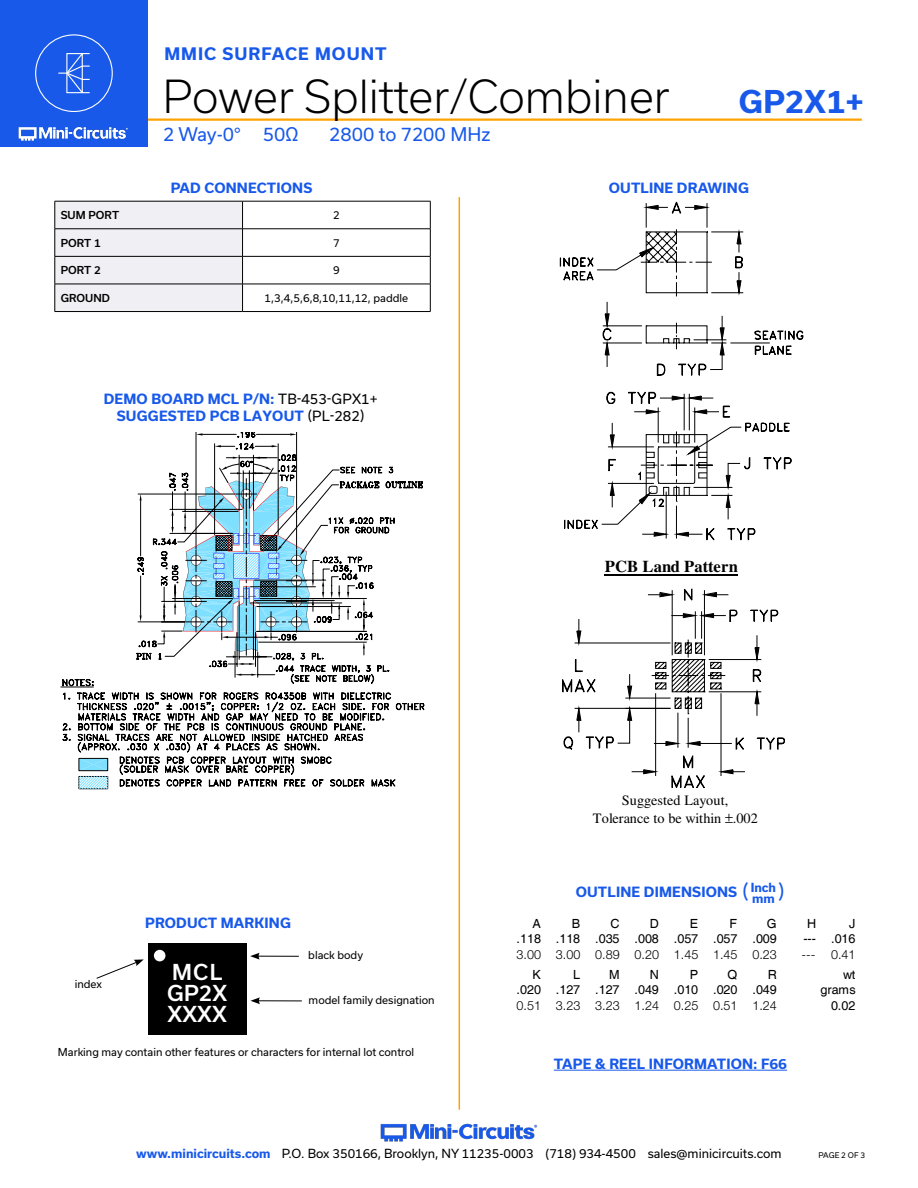
<style>
.page{position:relative;width:918px;height:1188px;background:#fff}
.page>*{position:absolute;margin:0;border:0;box-sizing:border-box;transform-origin:0 0}
.t1{font:300 43.5px "Usual";color:#000}
.t2{font:700 30px "Usual";color:#1859ea}
.Eyebrow{font:500 21px "Usual";color:#fff}
.Blue_Headers{font:19.5px "Usual";color:#1859ea}
.t3{font:18px "Usual";color:#1859ea}
.t4{font:700 16.5px "Usual";letter-spacing:.065em;color:#1859ea}
.t5{font:700 16.5px "Times";letter-spacing:.005em;color:#000}
.t6{font:14.25px/17.7px "Times";color:#000;text-align:center}
.Blue_Headers-2{font:700 13.5px "Usual";letter-spacing:.015em;color:#1859ea}
.Demo_Board{font:700 13.5px "Usual";letter-spacing:.015em;color:#1859ea}
.t7{font:12.6px "Helvetica";letter-spacing:-.01em;color:#000}
.t8{font:300 12.6px "Helvetica Neue";color:#000}
.t9{font:12px "Usual";color:#000}
.Blue_Headers-3{font:700 12px "Usual";color:#1859ea}
.Figure_text{font:10.5px "Usual";color:#000}
.Product_Marking_Copy{font:10.5px "Usual";color:#000}
.Table_Body_Center{font:10.5px "Usual";color:#000}
.Table_Header_Left_Justified{font:500 10.5px "Usual";color:#000}
.t10{font:7.5px "Usual";color:#000}
.s1{font-weight:400;color:#000}
.s2{font-weight:700;color:#1859ea}
</style>
<div class="page">
<hr style="left:129px;top:118px;width:733px;height:3px;background:#ffa300">
<img style="left:380px;top:1108px;width:158px;height:34px">
<div style="left:0;top:0;width:147px;height:147px;background:#1859ea"></div>
<img style="left:18px;top:126px;width:110px;height:15px">
<div style="left:35px;top:34px;width:78px;height:78px;border:1px solid #fff;border-radius:50%"></div>
<svg style="left:58px;top:53px;width:32px;height:41px"></svg>
<hr style="left:243px;top:201px;width:187px;height:1px;background:#000">
<hr style="left:243px;top:229px;width:187px;height:1px;background:#000">
<hr style="left:243px;top:256px;width:187px;height:1px;background:#000">
<hr style="left:243px;top:284px;width:187px;height:1px;background:#000">
<svg style="left:55px;top:201px;width:188px;height:110px"></svg>
<svg style="left:430px;top:201px;width:1px;height:110px"></svg>
<hr style="left:55px;top:311px;width:188px;height:1px;background:#000">
<hr style="left:243px;top:311px;width:187px;height:1px;background:#000">
<div style="left:148px;top:944px;width:98px;height:91px;background:#000"></div>
<div style="left:154px;top:950px;width:11px;height:11px;background:#fff;border-radius:50%"></div>
<hr style="left:257px;top:956px;width:42px;height:1px;background:#000">
<svg style="left:250px;top:953px;width:10px;height:7px"></svg>
<hr style="left:258px;top:1000px;width:44px;height:1px;background:#000">
<svg style="left:250px;top:997px;width:10px;height:7px"></svg>
<svg style="left:96px;top:959px;width:48px;height:20px"></svg>
<hr style="left:459px;top:197px;width:1px;height:913px;background:#ffa300">
<svg style="left:564px;top:201px;width:240px;height:339px"></svg>
<svg style="left:60px;top:432px;width:365px;height:358px"></svg>
<hr style="left:554px;top:1070px;width:233px;height:1px;background:#1859ea">
<svg style="left:562px;top:574px;width:223px;height:214px"></svg>
<h3 class="t4" style="left:164px;top:45px;width:224px">MMIC SURFACE MOUNT</h3>
<h1 class="t1" style="left:163px;top:71px;width:508px">Power Splitter/Combiner</h1>
<h3 class="t3" style="left:163px;top:124px;width:137px">2 Way-0° 50Ω</h3>
<h3 class="t3" style="left:329px;top:124px;width:163px">2800 to 7200 MHz</h3>
<h2 class="t2" style="left:739px;top:84px;width:127px">GP2X1+</h2>
<p class="Blue_Headers-2" style="left:171px;top:180px;width:143px">PAD CONNECTIONS</p>
<p class="Table_Header_Left_Justified" style="left:61px;top:209px;width:60px">SUM PORT</p>
<p class="Table_Body_Center" style="left:333px;top:209px;width:8px">2</p>
<p class="Table_Header_Left_Justified" style="left:61px;top:237px;width:42px">PORT 1</p>
<p class="Table_Body_Center" style="left:333px;top:237px;width:8px">7</p>
<p class="Table_Header_Left_Justified" style="left:61px;top:264px;width:42px">PORT 2</p>
<p class="Table_Body_Center" style="left:333px;top:264px;width:8px">9</p>
<p class="Table_Header_Left_Justified" style="left:61px;top:292px;width:51px">GROUND</p>
<p class="Table_Body_Center" style="left:265px;top:292px;width:145px">1,3,4,5,6,8,10,11,12, paddle</p>
<p class="Demo_Board" style="left:104px;top:391px;width:275px">DEMO BOARD MCL P/N: <span class="s1">TB-453-GPX1+</span></p>
<p class="Demo_Board" style="left:117px;top:408px;width:249px">SUGGESTED PCB LAYOUT <span class="s1">(PL-282)</span></p>
<p class="Blue_Headers-2" style="left:609px;top:180px;width:142px">OUTLINE DRAWING</p>
<p class="t5" style="left:605px;top:557px;width:135px">PCB Land Pattern</p>
<p class="Product_Marking_Copy" style="left:75px;top:978px;width:29px">index</p>
<p class="Blue_Headers-2" style="left:145px;top:915px;width:147px">PRODUCT MARKING</p>
<p class="Eyebrow" style="left:172px;top:960px;width:52px">MCL</p>
<p class="Eyebrow" style="left:167px;top:981px;width:61px">GP2X</p>
<p class="Eyebrow" style="left:168px;top:1002px;width:61px">XXXX</p>
<p class="Product_Marking_Copy" style="left:308px;top:949px;width:56px">black body</p>
<p class="Product_Marking_Copy" style="left:309px;top:994px;width:128px">model family designation</p>
<p class="Figure_text" style="left:58px;top:1046px;width:358px">Marking may contain other features or characters for internal lot control</p>
<p class="t6" style="left:593px;top:791px;width:166px">Suggested Layout,<br>Tolerance to be within .002</p>
<p class="Blue_Headers-2" style="left:576px;top:884px;width:163px">OUTLINE DIMENSIONS</p>
<p class="Blue_Headers" style="left:743px;top:881px;width:8px">(</p>
<p class="Blue_Headers-3" style="left:751px;top:881px;width:27px">Inch</p>
<p class="Blue_Headers" style="left:778px;top:881px;width:8px">)</p>
<p class="Blue_Headers-3" style="left:752px;top:892px;width:24px">mm</p>
<p class="t7" style="left:533px;top:916px;width:10px">A</p>
<p class="t7" style="left:572px;top:916px;width:10px">B</p>
<p class="t7" style="left:611px;top:916px;width:11px">C</p>
<p class="t7" style="left:650px;top:916px;width:11px">D</p>
<p class="t7" style="left:690px;top:916px;width:10px">E</p>
<p class="t7" style="left:730px;top:916px;width:9px">F</p>
<p class="t7" style="left:767px;top:916px;width:11px">G</p>
<p class="t7" style="left:807px;top:916px;width:11px">H</p>
<p class="t7" style="left:849px;top:916px;width:8px">J</p>
<p class="t7" style="left:517px;top:931px;width:262px">.118 .118 .035 .008 .057 .057 .009</p>
<p class="t7" style="left:803px;top:931px;width:54px">--- .016</p>
<p class="t8" style="left:517px;top:947px;width:262px">3.00 3.00 0.89 0.20 1.45 1.45 0.23</p>
<p class="t8" style="left:802px;top:947px;width:55px">--- 0.41</p>
<p class="t7" style="left:533px;top:967px;width:10px">K</p>
<p class="t7" style="left:573px;top:967px;width:9px">L</p>
<p class="t7" style="left:609px;top:967px;width:12px">M</p>
<p class="t7" style="left:650px;top:967px;width:11px">N</p>
<p class="t7" style="left:690px;top:967px;width:10px">P</p>
<p class="t7" style="left:728px;top:967px;width:11px">Q</p>
<p class="t7" style="left:768px;top:967px;width:11px">R</p>
<p class="t7" style="left:843px;top:967px;width:14px">wt</p>
<p class="t7" style="left:517px;top:983px;width:262px">.020 .127 .127 .049 .010 .020 .049</p>
<p class="t7" style="left:821px;top:983px;width:37px">grams</p>
<p class="t8" style="left:517px;top:998px;width:262px">0.51 3.23 3.23 1.24 0.25 0.51 1.24</p>
<p class="t7" style="left:831px;top:998px;width:26px">0.02</p>
<p class="Blue_Headers-2" style="left:554px;top:1056px;width:235px">TAPE &amp; REEL INFORMATION: F66</p>
<p class="t9" style="left:136px;top:1146px;width:647px"><span class="s2">www.minicircuits.com</span> P.O. Box 350166, Brooklyn, NY 11235-0003 (718) 934-4500 sales@minicircuits.com</p>
<p class="t10" style="left:819px;top:1151px;width:48px">PAGE 2 OF 3</p>
</div>
